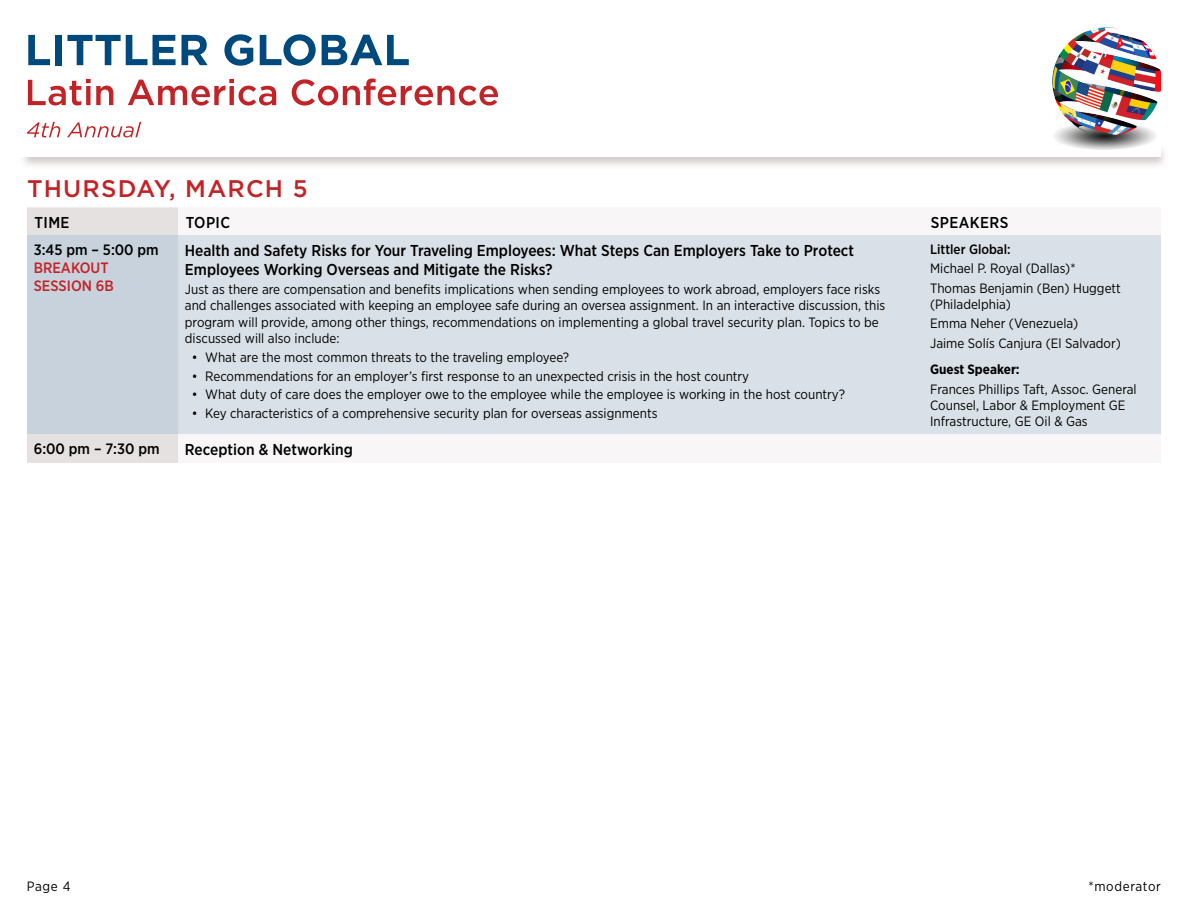
<style>
.page{position:relative;width:1188px;height:918px;background:#fff}
.page>*{position:absolute;margin:0;border:0;box-sizing:border-box;transform-origin:0 0}
.t1{font:500 24px "Gotham";letter-spacing:.05em;color:#c22327}
.t2{font:500 15.75px/19.5px "Gotham Narrow";color:#000}
.t3{font:500 15.75px "Gotham Narrow";letter-spacing:.025em;color:#000}
.t4{font:500 15px "Gotham Narrow";color:#000}
.t5{font:500 15px/18px "Gotham Narrow";color:#c22327}
.t6{font:13.5px/16.2px "Gotham Narrow";color:#000}
.t7{font:500 13.5px "Gotham Narrow";color:#000}
.t8{font:700 13.5px "Gotham Narrow";color:#000}
.t9{font:13.5px "Gotham Narrow";letter-spacing:.05em;color:#000}
</style>
<div class="page">
<div style="left:20px;top:143px;width:1149px;height:26px;background:#aea5a3;opacity:.6"></div>
<div style="left:27px;top:145px;width:1134px;height:12px;background:#fff"></div>
<div style="left:0;top:0;width:918px;height:157px;background:#fff"></div>
<img style="left:1052px;top:27px;width:109px;height:123px">
<svg style="left:28px;top:79px;width:85px;height:27px"></svg>
<svg style="left:128px;top:79px;width:148px;height:27px"></svg>
<svg style="left:292px;top:79px;width:206px;height:27px"></svg>
<svg style="left:28px;top:35px;width:22px;height:30px"></svg>
<div style="left:55px;top:35px;width:7px;height:30px;background:#00497c"></div>
<svg style="left:67px;top:35px;width:80px;height:30px"></svg>
<svg style="left:153px;top:35px;width:23px;height:30px"></svg>
<svg style="left:182px;top:35px;width:26px;height:30px"></svg>
<svg style="left:224px;top:34px;width:29px;height:32px"></svg>
<svg style="left:260px;top:34px;width:56px;height:32px"></svg>
<svg style="left:322px;top:35px;width:87px;height:30px"></svg>
<svg style="left:27px;top:122px;width:33px;height:15px"></svg>
<svg style="left:67px;top:122px;width:74px;height:16px"></svg>
<div style="left:27px;top:207px;width:151px;height:256px;background:#e5e1e0"></div>
<div style="left:27px;top:235px;width:151px;height:199px;background:#c7d2dc"></div>
<div style="left:178px;top:235px;width:983px;height:199px;background:#dae0e7"></div>
<h1 class="t1" style="left:27px;top:172px;width:282px">THURSDAY, MARCH 5</h1>
<p class="t2" style="left:35px;top:212px;width:37px">TIME</p>
<p class="t2" style="left:186px;top:212px;width:46px">TOPIC</p>
<p class="t3" style="left:931px;top:212px;width:79px">SPEAKERS</p>
<p class="t4" style="left:34px;top:240px;width:127px">3:45 pm – 5:00 pm</p>
<p class="t5" style="left:34px;top:259px;width:82px">BREAKOUT<br>SESSION 6B</p>
<p class="t7" style="left:930px;top:241px;width:82px">Littler Global:</p>
<p class="t6" style="left:930px;top:259px;width:192px;line-height:19.5px">Michael P. Royal (Dallas)*<br>Thomas Benjamin (Ben) Huggett</p>
<p class="t6" style="left:930px;top:294px;width:192px;line-height:19.5px">(Philadelphia)<br>Emma Neher (Venezuela)<br>Jaime Solís Canjura (El Salvador)</p>
<p class="t8" style="left:930px;top:361px;width:91px">Guest Speaker:</p>
<p class="t6" style="left:930px;top:380px;width:208px">Frances Phillips Taft, Assoc. General<br>Counsel, Labor &amp; Employment GE<br>Infrastructure, GE Oil &amp; Gas</p>
<p class="t2" style="left:185px;top:240px;width:671px">Health and Safety Risks for Your Traveling Employees: What Steps Can Employers Take to Protect<br>Employees Working Overseas and Mitigate the Risks?</p>
<p class="t6" style="left:185px;top:281px;width:702px">Just as there are compensation and benefits implications when sending employees to work abroad, employers face risks and challenges associated with keeping an employee safe during an oversea assignment. In an interactive discussion, this program will provide, among other things, recommendations on implementing a global travel security plan. Topics to be discussed will also include:</p>
<p class="t6" style="left:192px;top:349px;width:379px">• What are the most common threats to the traveling employee?</p>
<p class="t6" style="left:192px;top:367px;width:559px">• Recommendations for an employer’s first response to an unexpected crisis in the host country</p>
<p class="t6" style="left:192px;top:386px;width:655px">• What duty of care does the employer owe to the employee while the employee is working in the host country?</p>
<p class="t6" style="left:192px;top:405px;width:467px">• Key characteristics of a comprehensive security plan for overseas assignments</p>
<p class="t4" style="left:34px;top:439px;width:127px">6:00 pm – 7:30 pm</p>
<p class="t2" style="left:185px;top:439px;width:169px">Reception &amp; Networking</p>
<p class="t6" style="left:27px;top:878px;width:45px">Page 4</p>
<p class="t9" style="left:1088px;top:878px;width:74px">*moderator</p>
</div>
